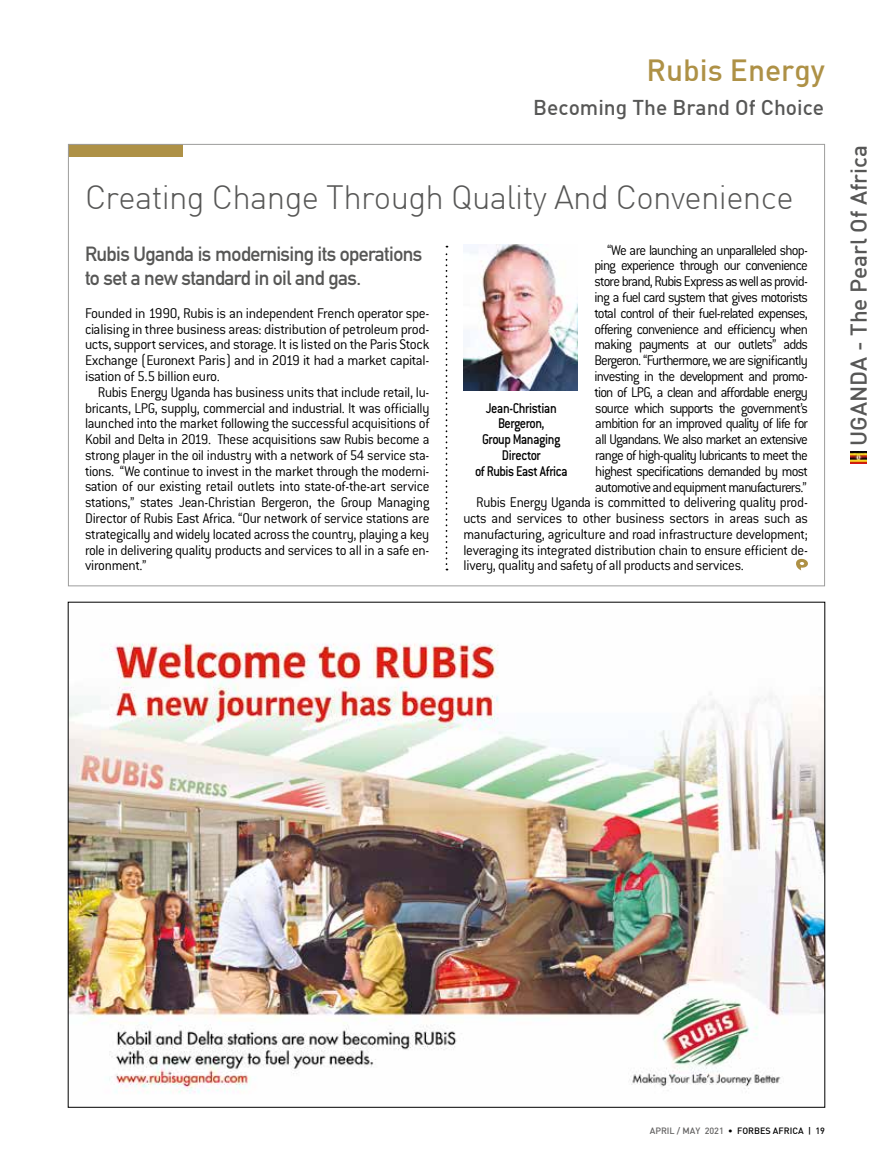
<style>
.page{position:relative;width:893px;height:1170px;background:#fff}
.page>*{position:absolute;margin:0;border:0;box-sizing:border-box;transform-origin:0 0}
.t1{font:300 33px "DIN";letter-spacing:-.02em;color:#575756}
.t2{font:500 30px "DIN";color:#ae9146}
.t3{font:500 22.5px "DIN";color:#575756}
.t4{font:500 21px "DIN";color:#575756}
.t5{font:700 20.25px/24px "DIN Alternate";letter-spacing:-.03em;color:#575756}
.t6{font:300 15.45px/15.8px "Conduit ITC";letter-spacing:-.04em;color:#000;text-align:justify;scale:.96 1}
.t7{font:300 15.45px "Conduit ITC";letter-spacing:-.04em;color:#000;scale:.95 1}
.t8{font:300 15.45px/15.8px "Conduit ITC";letter-spacing:-.04em;color:#000;text-align:justify}
.t9{font:500 15.45px/15.8px "Conduit ITC";letter-spacing:-.035em;color:#000;text-align:center;scale:.89 1}
.t10{font:300 15.45px "Conduit ITC";letter-spacing:-.02em;color:#000;scale:.96 1}
.t11{font:500 9px "DIN";color:#000}
.s1{color:#646363}
</style>
<div class="page">
<img style="left:851px;top:451px;width:16px;height:12px">
<div style="left:68px;top:144px;width:115px;height:13px;background:#ae9146"></div>
<svg style="left:446px;top:246px;width:1px;height:324px"></svg>
<img style="left:463px;top:244px;width:114px;height:146px">
<svg style="left:796px;top:559px;width:12px;height:11px"></svg>
<img style="left:70px;top:643px;width:753px;height:451px">
<h2 class="t2" style="left:647px;top:51px;width:180px">Rubis Energy</h2>
<h3 class="t4" style="left:533px;top:94px;width:292px">Becoming The Brand Of Choice</h3>
<h1 class="t1" style="left:85px;top:177px;width:710px">Creating Change Through Quality And Convenience</h1>
<h3 class="t5" style="left:85px;top:241px;width:339px">Rubis Uganda is modernising its operations to set a new standard in oil and gas.</h3>
<p class="t7" style="left:607px;top:241px;width:213px">“We are launching an unparalleled shop-</p>
<p class="t7" style="left:594px;top:257px;width:226px">ping experience through our convenience</p>
<p class="t7" style="left:594px;top:273px;width:226px">store brand, Rubis Express as well as provid-</p>
<p class="t7" style="left:594px;top:289px;width:226px">ing a fuel card system that gives motorists</p>
<p class="t7" style="left:594px;top:304px;width:226px">total control of their fuel-related expenses,</p>
<p class="t7" style="left:594px;top:320px;width:226px">offering convenience and efficiency when</p>
<p class="t7" style="left:594px;top:336px;width:226px">making payments at our outlets” adds</p>
<p class="t7" style="left:594px;top:352px;width:226px">Bergeron. “Furthermore, we are significantly</p>
<p class="t7" style="left:594px;top:367px;width:226px">investing in the development and promo-</p>
<p class="t7" style="left:594px;top:383px;width:226px">tion of LPG, a clean and affordable energy</p>
<p class="t7" style="left:595px;top:399px;width:225px">source which supports the government’s</p>
<p class="t7" style="left:595px;top:415px;width:225px">ambition for an improved quality of life for</p>
<p class="t7" style="left:595px;top:431px;width:225px">all Ugandans. We also market an extensive</p>
<p class="t7" style="left:595px;top:446px;width:225px">range of high-quality lubricants to meet the</p>
<p class="t7" style="left:595px;top:462px;width:225px">highest specifications demanded by most</p>
<p class="t7" style="left:595px;top:478px;width:224px">automotive and equipment manufacturers.”</p>
<p class="t6" style="left:476px;top:494px;width:347px">Rubis Energy Uganda is committed to delivering quality prod-</p>
<p class="t6" style="left:463px;top:510px;width:360px">ucts and services to other business sectors in areas such as</p>
<p class="t6" style="left:463px;top:526px;width:360px">manufacturing, agriculture and road infrastructure development;</p>
<p class="t6" style="left:463px;top:542px;width:360px">leveraging its integrated distribution chain to ensure efficient de-</p>
<p class="t10" style="left:463px;top:557px;width:294px">livery, quality and safety of all products and services.</p>
<p class="t8" style="left:85px;top:305px;width:346px">Founded in 1990, Rubis is an independent French operator spe&shy;cialising in three business areas: distribution of petroleum prod&shy;ucts, support services, and storage. It is listed on the Paris Stock Exchange (Euronext Paris) and in 2019 it had a market capital&shy;isation of 5.5 billion euro.</p>
<p class="t6" style="left:85px;top:384px;width:360px;text-indent:13px">Rubis Energy Uganda has business units that include retail, lu&shy;bricants, LPG, supply, commercial and industrial. It was officially launched into the market following the successful acquisitions of Kobil and Delta in 2019. These acquisitions saw Rubis become a strong player in the oil industry with a network of 54 service sta&shy;tions. “We continue to invest in the market through the moderni&shy;sation of our existing retail outlets into state-of-the-art service stations,” states Jean-Christian Bergeron, the Group Managing Director of Rubis East Africa. “Our network of service stations are strategically and widely located across the country, playing a key role in delivering quality products and services to all in a safe en&shy;vironment.”</p>
<p class="t9" style="left:475px;top:399px;width:105px">Jean-Christian<br>Bergeron,<br>Group Managing<br>Director<br>of Rubis East Africa</p>
<h3 class="t3" style="left:844px;top:445px;width:302px;rotate:-90deg">UGANDA - The Pearl Of Africa</h3>
<p class="t11" style="left:650px;top:1124px;width:177px"><span class="s1">APRIL / MAY 2021</span> • FORBES AFRICA | 19</p>
</div>
